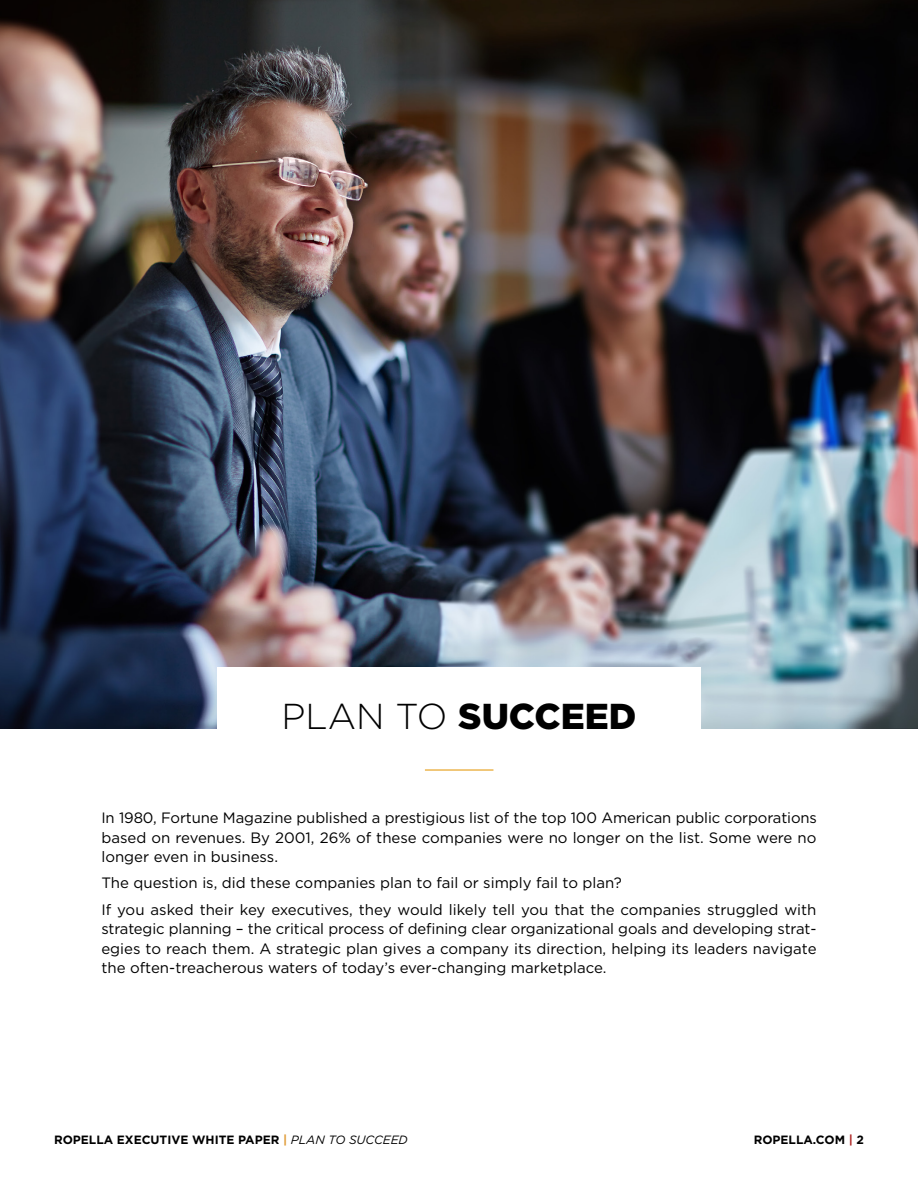
<style>
.page{position:relative;width:918px;height:1188px;background:#fff}
.page>*{position:absolute;margin:0;border:0;box-sizing:border-box;transform-origin:0 0}
.t1{font:900 36px "Gotham";color:#000}
.t2{font:15px/19.5px "Gotham";color:#000;text-align:justify}
.t3{font:700 12px "Gotham";color:#000}
.s1{font-weight:300}
.s2{color:#df9a35}
.s3{font-weight:400;font-style:italic}
.s4{color:#ae2524}
</style>
<div class="page">
<img style="left:0;top:0;width:918px;height:729px">
<hr style="left:425px;top:769px;width:68px;height:2px;background:#ecb650">
<div style="left:217px;top:667px;width:484px;height:87px;background:#fff"></div>
<h1 class="t1" style="left:281px;top:691px;width:357px"><span class="s1">PLAN TO</span> SUCCEED</h1>
<p class="t2" style="left:101px;top:808px;width:717px">In 1980, Fortune Magazine published a prestigious list of the top 100 American public corporations based on revenues. By 2001, 26% of these companies were no longer on the list. Some were no longer even in business.</p>
<p class="t2" style="left:101px;top:870px;width:717px;line-height:26.2px">The question is, did these companies plan to fail or simply fail to plan?<br>If you asked their key executives, they would likely tell you that the companies struggled with</p>
<p class="t2" style="left:101px;top:919px;width:717px">strategic planning – the critical process of defining clear organizational goals and developing strat&shy;egies to reach them. A strategic plan gives a company its direction, helping its leaders navigate the often-treacherous waters of today’s ever-changing marketplace.</p>
<p class="t3" style="left:54px;top:1131px;width:355px">ROPELLA EXECUTIVE WHITE PAPER <span class="s2">|</span> <span class="s3">PLAN TO SUCCEED</span></p>
<p class="t3" style="left:754px;top:1131px;width:112px">ROPELLA.COM <span class="s4">|</span> 2</p>
</div>
